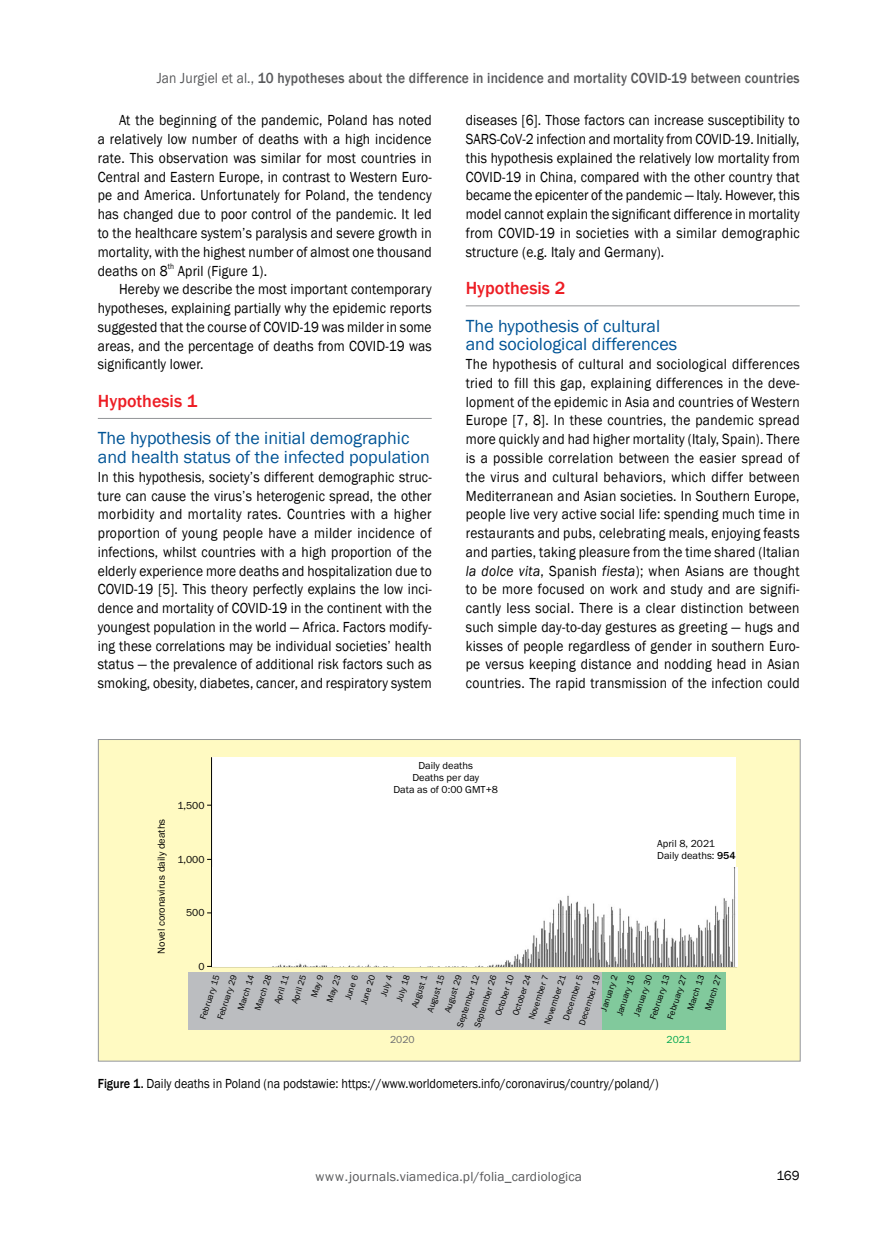
<style>
.page{position:relative;width:872px;height:1234px;background:#fff}
.page>*{position:absolute;margin:0;border:0;box-sizing:border-box;transform-origin:0 0}
.t1{font:18px/18.8px "Franklin Gothic";color:#005496}
.t2{font:500 18px "Franklin Gothic";color:#ed1d24}
.t3{font:15px/18.8px "Franklin Gothic";letter-spacing:.01em;color:#000;text-align:justify;scale:.9 1}
.t4{font:500 15px "Franklin Gothic";letter-spacing:.01em;color:#58595b;scale:.9 1}
.t5{font:13.5px "Franklin Gothic";color:#000;scale:.9 1}
.t6{font:13.5px "Franklin Gothic";letter-spacing:.01em;color:#58595b}
.t7{font:13.5px "Franklin Gothic";color:#000}
.t8{font:10.5px/11.9px "Franklin Gothic";color:#000;text-align:center}
.t9{font:10.5px "Franklin Gothic";color:#6d6e70}
.t10{font:10.5px "Franklin Gothic";color:#00a651}
.t11{font:9px "Franklin Gothic";color:#000}
.t12{font:8.25px "Franklin Gothic";color:#000;scale:.9 1}
.s1{font-weight:400}
.s2{font-style:italic}
.s3{font-weight:500}
</style>
<div class="page">
<hr style="left:466px;top:305px;width:333px;height:1px;background:#939598">
<hr style="left:98px;top:418px;width:334px;height:1px;background:#939598">
<div style="left:98px;top:739px;width:702px;height:321px;background:#fffac2"></div>
<div style="left:211px;top:757px;width:527px;height:210px;background:#fff"></div>
<div style="left:600px;top:972px;width:125px;height:57px;background:#81c99c"></div>
<div style="left:188px;top:972px;width:414px;height:57px;background:#bbbdc0"></div>
<img style="left:213px;top:867px;width:524px;height:99px">
<p class="t4" style="left:157px;top:69px;width:716px"><span class="s1">Jan Jurgiel et al.,</span> 10 hypotheses about the difference in incidence and mortality COVID-19 between countries</p>
<p class="t3" style="left:466px;top:111px;width:372px">diseases [6]. Those factors can increase susceptibility to SARS-CoV-2 infection and mortality from COVID-19. Initially, this hypothesis explained the relatively low mortality from COVID-19 in China, compared with the other country that became the epicenter of the pandemic — Italy. However, this model cannot explain the significant difference in mortality from COVID-19 in societies with a similar demographic structure (e.g. Italy and Germany).</p>
<p class="t2" style="left:466px;top:277px;width:101px">Hypothesis 2</p>
<p class="t1" style="left:466px;top:316px;width:213px">The hypothesis of cultural and sociological differences</p>
<p class="t3" style="left:466px;top:355px;width:372px">The hypothesis of cultural and sociological differences tried to fill this gap, explaining differences in the deve&shy;lopment of the epidemic in Asia and countries of Western Europe [7, 8]. In these countries, the pandemic spread more quickly and had higher mortality (Italy, Spain). There is a possible correlation between the easier spread of the virus and cultural behaviors, which differ between Mediterranean and Asian societies. In Southern Europe, people live very active social life: spending much time in restaurants and pubs, celebrating meals, enjoying feasts and parties, taking pleasure from the time shared (Italian <span class="s2">la dolce vita</span>, Spanish <span class="s2">fiesta</span>); when Asians are thought to be more focused on work and study and are signifi&shy;cantly less social. There is a clear distinction between such simple day-to-day gestures as greeting — hugs and kisses of people regardless of gender in southern Euro&shy;pe versus keeping distance and nodding head in Asian countries. The rapid transmission of the infection could</p>
<p class="t3" style="left:98px;top:111px;width:372px;text-indent:21px">At the beginning of the pandemic, Poland has noted a relatively low number of deaths with a high incidence rate. This observation was similar for most countries in Central and Eastern Europe, in contrast to Western Euro&shy;pe and America. Unfortunately for Poland, the tendency has changed due to poor control of the pandemic. It led to the healthcare system’s paralysis and severe growth in mortality, with the highest number of almost one thousand deaths on 8</p>
<p class="t12" style="left:168px;top:261px;width:9px">th</p>
<p class="t3" style="left:178px;top:261px;width:101px">April (Figure 1).</p>
<p class="t3" style="left:119px;top:280px;width:349px">Hereby we describe the most important contemporary</p>
<p class="t3" style="left:98px;top:299px;width:372px">hypotheses, explaining partially why the epidemic reports</p>
<p class="t3" style="left:98px;top:318px;width:372px">suggested that the course of COVID-19 was milder in some</p>
<p class="t3" style="left:98px;top:336px;width:372px">areas, and the percentage of deaths from COVID-19 was</p>
<p class="t3" style="left:98px;top:355px;width:119px">significantly lower.</p>
<p class="t2" style="left:98px;top:389px;width:101px">Hypothesis 1</p>
<p class="t1" style="left:98px;top:429px;width:334px">The hypothesis of the initial demographic and health status of the infected population</p>
<p class="t3" style="left:98px;top:467px;width:372px">In this hypothesis, society’s different demographic struc&shy;ture can cause the virus’s heterogenic spread, the other morbidity and mortality rates. Countries with a higher proportion of young people have a milder incidence of infections, whilst countries with a high proportion of the elderly experience more deaths and hospitalization due to COVID-19 [5]. This theory perfectly explains the low inci&shy;dence and mortality of COVID-19 in the continent with the youngest population in the world — Africa. Factors modify&shy;ing these correlations may be individual societies’ health status — the prevalence of additional risk factors such as smoking, obesity, diabetes, cancer, and respiratory system</p>
<p class="t8" style="left:156px;top:953px;width:136px;rotate:-90deg">Novel coronavirus daily deaths</p>
<p class="t8" style="left:177px;top:799px;width:29px">1,500</p>
<p class="t8" style="left:177px;top:853px;width:29px">1,000</p>
<p class="t8" style="left:186px;top:907px;width:20px">500</p>
<p class="t8" style="left:198px;top:960px;width:8px">0</p>
<p class="t8" style="left:393px;top:760px;width:106px">Daily deaths<br>Deaths per day<br>Data as of 0:00 GMT+8</p>
<p class="t8" style="left:657px;top:838px;width:80px;text-align:left">April 8, 2021<br>Daily deaths: <span class="s3">954</span></p>
<p class="t11" style="left:215px;top:1017px;width:48px;rotate:-72deg">February 29</p>
<p class="t11" style="left:235px;top:1008px;width:38px;rotate:-72deg">March 14</p>
<p class="t11" style="left:252px;top:1008px;width:38px;rotate:-72deg">March 28</p>
<p class="t11" style="left:272px;top:1001px;width:31px;rotate:-72deg">April 11</p>
<p class="t11" style="left:289px;top:1001px;width:31px;rotate:-72deg">April 25</p>
<p class="t11" style="left:308px;top:995px;width:25px;rotate:-72deg">May 9</p>
<p class="t11" style="left:324px;top:1000px;width:30px;rotate:-72deg">May 23</p>
<p class="t11" style="left:342px;top:997px;width:27px;rotate:-72deg">June 6</p>
<p class="t11" style="left:358px;top:1002px;width:32px;rotate:-72deg">June 20</p>
<p class="t11" style="left:378px;top:993px;width:23px;rotate:-72deg">July 4</p>
<p class="t11" style="left:394px;top:998px;width:28px;rotate:-72deg">July 18</p>
<p class="t11" style="left:409px;top:1005px;width:35px;rotate:-72deg">August 1</p>
<p class="t11" style="left:425px;top:1010px;width:40px;rotate:-72deg">August 15</p>
<p class="t11" style="left:442px;top:1010px;width:40px;rotate:-72deg">August 29</p>
<p class="t11" style="left:542px;top:1022px;width:53px;rotate:-72deg">November 21</p>
<p class="t11" style="left:471px;top:1025px;width:56px;rotate:-72deg">September 26</p>
<p class="t11" style="left:493px;top:1013px;width:44px;rotate:-72deg">October 10</p>
<p class="t11" style="left:510px;top:1013px;width:44px;rotate:-72deg">October 24</p>
<p class="t11" style="left:576px;top:1022px;width:53px;rotate:-72deg">December 19</p>
<p class="t11" style="left:598px;top:1008px;width:39px;rotate:-72deg">January 2</p>
<p class="t11" style="left:614px;top:1013px;width:44px;rotate:-72deg">January 16</p>
<p class="t11" style="left:631px;top:1013px;width:44px;rotate:-72deg">January 30</p>
<p class="t11" style="left:647px;top:1017px;width:48px;rotate:-72deg">February 13</p>
<p class="t11" style="left:664px;top:1017px;width:47px;rotate:-72deg">February 27</p>
<p class="t11" style="left:685px;top:1008px;width:38px;rotate:-72deg">March 13</p>
<p class="t11" style="left:702px;top:1008px;width:38px;rotate:-72deg">March 27</p>
<p class="t11" style="left:197px;top:1017px;width:48px;rotate:-72deg">February 15</p>
<p class="t11" style="left:560px;top:1017px;width:48px;rotate:-72deg">December 5</p>
<p class="t11" style="left:454px;top:1025px;width:56px;rotate:-72deg">September 12</p>
<p class="t11" style="left:526px;top:1017px;width:48px;rotate:-72deg">November 7</p>
<p class="t9" style="left:390px;top:1032px;width:26px">2020</p>
<p class="t10" style="left:666px;top:1032px;width:26px">2021</p>
<p class="t5" style="left:98px;top:1074px;width:624px"><span class="s3">Figure 1.</span> Daily deaths in Poland (na podstawie: https://www.worldometers.info/coronavirus/country/poland/)</p>
<p class="t6" style="left:315px;top:1168px;width:268px">www.journals.viamedica.pl/folia_cardiologica</p>
<p class="t7" style="left:776px;top:1166px;width:25px">169</p>
</div>
